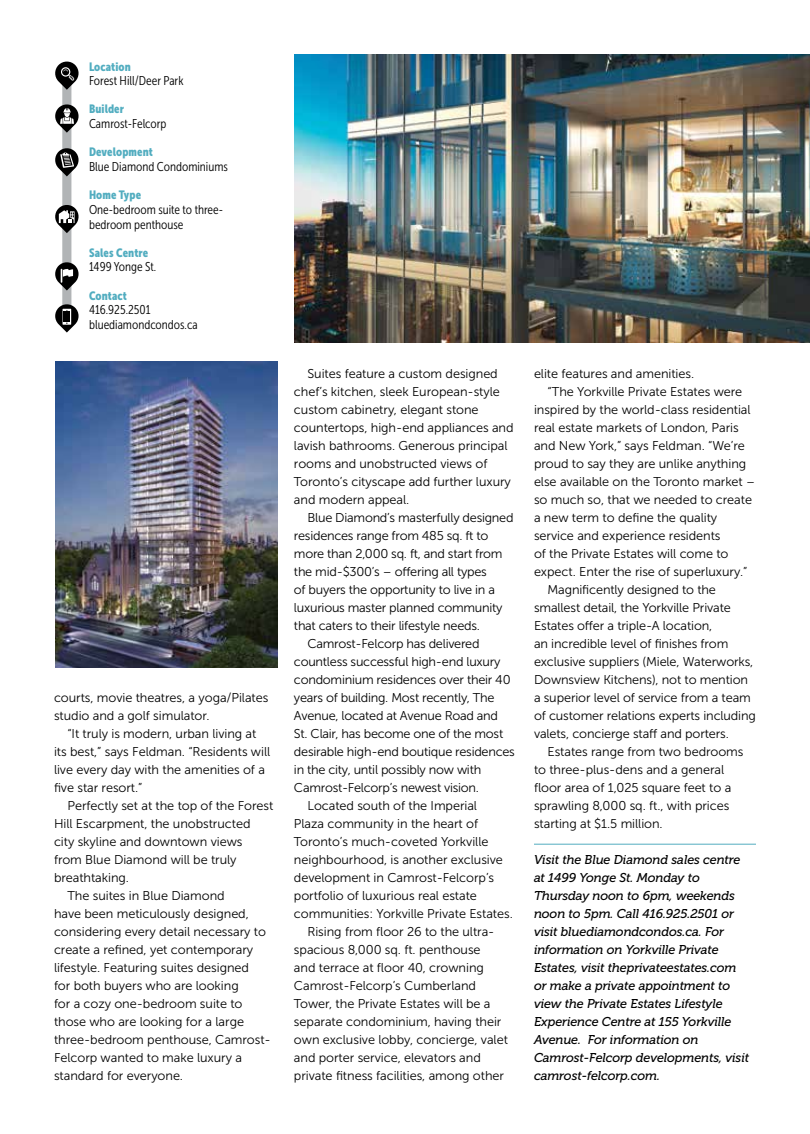
<style>
.page{position:relative;width:810px;height:1134px;background:#fff}
.page>*{position:absolute;margin:0;border:0;box-sizing:border-box;transform-origin:0 0}
.t1{font:12.75px/18px "Museo Sans 300";letter-spacing:-.005em;color:#000}
.t2{font:italic 12.75px/18px "Museo 500";letter-spacing:-.005em;color:#000}
.t3{font:12.75px/14.7px "Museo Sans Cond 300";color:#000}
.t4{font:12px "Museo Sans Cond 900";letter-spacing:.01em;color:#52adc0}
</style>
<div class="page">
<hr style="left:534px;top:844px;width:222px;height:1px;background:#52adc0">
<img style="left:55px;top:362px;width:222px;height:305px">
<img style="left:294px;top:54px;width:516px;height:288px">
<div style="left:62px;top:65px;width:9px;height:253px;background:#b1b4b6"></div>
<svg style="left:55px;top:61px;width:24px;height:29px"></svg>
<svg style="left:55px;top:103px;width:24px;height:30px"></svg>
<svg style="left:55px;top:261px;width:24px;height:30px"></svg>
<svg style="left:55px;top:204px;width:24px;height:29px"></svg>
<svg style="left:55px;top:303px;width:24px;height:30px"></svg>
<svg style="left:55px;top:147px;width:24px;height:29px"></svg>
<p class="t4" style="left:89px;top:60px;width:43px">Location</p>
<p class="t3" style="left:89px;top:74px;width:96px">Forest Hill/Deer Park</p>
<p class="t4" style="left:89px;top:102px;width:37px">Builder</p>
<p class="t3" style="left:89px;top:116px;width:79px">Camrost-Felcorp</p>
<p class="t4" style="left:89px;top:145px;width:65px">Development</p>
<p class="t3" style="left:89px;top:159px;width:140px">Blue Diamond Condominiums</p>
<p class="t4" style="left:89px;top:188px;width:54px">Home Type</p>
<p class="t3" style="left:89px;top:202px;width:136px">One-bedroom suite to three&shy;bedroom penthouse</p>
<p class="t4" style="left:89px;top:246px;width:61px">Sales Centre</p>
<p class="t3" style="left:89px;top:260px;width:69px">1499 Yonge St.</p>
<p class="t4" style="left:89px;top:289px;width:40px">Contact</p>
<p class="t3" style="left:89px;top:303px;width:110px">416.925.2501 bluediamondcondos.ca</p>
<p class="t1" style="left:54px;top:689px;width:216px">courts, movie theatres, a yoga/Pilates studio and a golf simulator.</p>
<p class="t1" style="left:54px;top:725px;width:218px;text-indent:14px">“It truly is modern, urban living at its best,” says Feldman. “Residents will live every day with the amenities of a five star resort.”</p>
<p class="t1" style="left:68px;top:797px;width:207px">Perfectly set at the top of the Forest</p>
<p class="t1" style="left:54px;top:815px;width:198px">Hill Escarpment, the unobstructed</p>
<p class="t1" style="left:54px;top:833px;width:190px">city skyline and downtown views</p>
<p class="t1" style="left:54px;top:851px;width:184px">from Blue Diamond will be truly</p>
<p class="t1" style="left:54px;top:869px;width:77px">breathtaking.</p>
<p class="t1" style="left:68px;top:887px;width:159px">The suites in Blue Diamond</p>
<p class="t1" style="left:54px;top:905px;width:196px">have been meticulously designed,</p>
<p class="t1" style="left:54px;top:923px;width:214px">considering every detail necessary to</p>
<p class="t1" style="left:54px;top:941px;width:201px">create a refined, yet contemporary</p>
<p class="t1" style="left:54px;top:959px;width:197px">lifestyle. Featuring suites designed</p>
<p class="t1" style="left:54px;top:977px;width:186px">for both buyers who are looking</p>
<p class="t1" style="left:54px;top:995px;width:190px">for a cozy one-bedroom suite to</p>
<p class="t1" style="left:54px;top:1013px;width:192px">those who are looking for a large</p>
<p class="t1" style="left:54px;top:1031px;width:218px">three-bedroom penthouse, Camrost-</p>
<p class="t1" style="left:54px;top:1049px;width:189px">Felcorp wanted to make luxury a</p>
<p class="t1" style="left:54px;top:1067px;width:131px">standard for everyone.</p>
<p class="t1" style="left:294px;top:365px;width:221px;text-indent:14px">Suites feature a custom designed chef’s kitchen, sleek European-style custom cabinetry, elegant stone countertops, high-end appliances and lavish bathrooms. Generous principal rooms and unobstructed views of Toronto’s cityscape add further luxury and modern appeal.</p>
<p class="t1" style="left:307px;top:509px;width:208px">Blue Diamond’s masterfully designed</p>
<p class="t1" style="left:294px;top:527px;width:196px">residences range from 485 sq. ft to</p>
<p class="t1" style="left:294px;top:545px;width:210px">more than 2,000 sq. ft, and start from</p>
<p class="t1" style="left:294px;top:563px;width:194px">the mid-$300’s – offering all types</p>
<p class="t1" style="left:294px;top:581px;width:203px">of buyers the opportunity to live in a</p>
<p class="t1" style="left:294px;top:599px;width:210px">luxurious master planned community</p>
<p class="t1" style="left:294px;top:617px;width:187px">that caters to their lifestyle needs.</p>
<p class="t1" style="left:307px;top:635px;width:174px">Camrost-Felcorp has delivered</p>
<p class="t1" style="left:294px;top:653px;width:208px">countless successful high-end luxury</p>
<p class="t1" style="left:294px;top:671px;width:218px">condominium residences over their 40</p>
<p class="t1" style="left:294px;top:689px;width:202px">years of building. Most recently, The</p>
<p class="t1" style="left:294px;top:707px;width:206px">Avenue, located at Avenue Road and</p>
<p class="t1" style="left:294px;top:725px;width:211px">St. Clair, has become one of the most</p>
<p class="t1" style="left:294px;top:743px;width:222px">desirable high-end boutique residences</p>
<p class="t1" style="left:294px;top:761px;width:189px">in the city, until possibly now with</p>
<p class="t1" style="left:294px;top:779px;width:187px">Camrost-Felcorp’s newest vision.</p>
<p class="t1" style="left:307px;top:797px;width:171px">Located south of the Imperial</p>
<p class="t1" style="left:294px;top:815px;width:186px">Plaza community in the heart of</p>
<p class="t1" style="left:294px;top:833px;width:196px">Toronto’s much-coveted Yorkville</p>
<p class="t1" style="left:294px;top:851px;width:211px">neighbourhood, is another exclusive</p>
<p class="t1" style="left:294px;top:869px;width:202px">development in Camrost-Felcorp’s</p>
<p class="t1" style="left:294px;top:887px;width:184px">portfolio of luxurious real estate</p>
<p class="t1" style="left:294px;top:905px;width:220px">communities: Yorkville Private Estates.</p>
<p class="t1" style="left:307px;top:923px;width:189px">Rising from floor 26 to the ultra-</p>
<p class="t1" style="left:294px;top:941px;width:188px">spacious 8,000 sq. ft. penthouse</p>
<p class="t1" style="left:294px;top:959px;width:191px">and terrace at floor 40, crowning</p>
<p class="t1" style="left:294px;top:977px;width:184px">Camrost-Felcorp’s Cumberland</p>
<p class="t1" style="left:294px;top:995px;width:198px">Tower, the Private Estates will be a</p>
<p class="t1" style="left:294px;top:1013px;width:209px">separate condominium, having their</p>
<p class="t1" style="left:294px;top:1031px;width:215px">own exclusive lobby, concierge, valet</p>
<p class="t1" style="left:294px;top:1049px;width:188px">and porter service, elevators and</p>
<p class="t1" style="left:294px;top:1067px;width:212px">private fitness facilities, among other</p>
<p class="t1" style="left:534px;top:365px;width:162px">elite features and amenities.</p>
<p class="t1" style="left:548px;top:383px;width:196px">“The Yorkville Private Estates were</p>
<p class="t1" style="left:534px;top:401px;width:218px">inspired by the world-class residential</p>
<p class="t1" style="left:534px;top:419px;width:206px">real estate markets of London, Paris</p>
<p class="t1" style="left:534px;top:437px;width:212px">and New York,” says Feldman. “We’re</p>
<p class="t1" style="left:534px;top:455px;width:214px">proud to say they are unlike anything</p>
<p class="t1" style="left:534px;top:473px;width:223px">else available on the Toronto market –</p>
<p class="t1" style="left:534px;top:491px;width:220px">so much so, that we needed to create</p>
<p class="t1" style="left:534px;top:509px;width:185px">a new term to define the quality</p>
<p class="t1" style="left:534px;top:527px;width:188px">service and experience residents</p>
<p class="t1" style="left:534px;top:545px;width:196px">of the Private Estates will come to</p>
<p class="t1" style="left:534px;top:563px;width:215px">expect. Enter the rise of superluxury.”</p>
<p class="t1" style="left:548px;top:581px;width:170px">Magnificently designed to the</p>
<p class="t1" style="left:534px;top:599px;width:198px">smallest detail, the Yorkville Private</p>
<p class="t1" style="left:534px;top:617px;width:180px">Estates offer a triple-A location,</p>
<p class="t1" style="left:534px;top:635px;width:196px">an incredible level of finishes from</p>
<p class="t1" style="left:534px;top:653px;width:221px">exclusive suppliers (Miele, Waterworks,</p>
<p class="t1" style="left:534px;top:671px;width:216px">Downsview Kitchens), not to mention</p>
<p class="t1" style="left:534px;top:689px;width:218px">a superior level of service from a team</p>
<p class="t1" style="left:534px;top:707px;width:224px">of customer relations experts including</p>
<p class="t1" style="left:534px;top:725px;width:196px">valets, concierge staff and porters.</p>
<p class="t1" style="left:548px;top:743px;width:198px">Estates range from two bedrooms</p>
<p class="t1" style="left:534px;top:761px;width:192px">to three-plus-dens and a general</p>
<p class="t1" style="left:534px;top:779px;width:199px">floor area of 1,025 square feet to a</p>
<p class="t1" style="left:534px;top:797px;width:197px">sprawling 8,000 sq. ft., with prices</p>
<p class="t1" style="left:534px;top:815px;width:130px">starting at $1.5 million.</p>
<p class="t2" style="left:534px;top:851px;width:217px">Visit the Blue Diamond sales centre at 1499 Yonge St. Monday to<br>Thursday noon to 6pm, weekends noon to 5pm. Call 416.925.2501 or visit bluediamondcondos.ca. For information on Yorkville Private<br>Estates, visit theprivateestates.com or make a private appointment to view the Private Estates Lifestyle<br>Experience Centre at 155 Yorkville<br>Avenue. For information on<br>Camrost-Felcorp developments, visit camrost-felcorp.com.</p>
</div>
